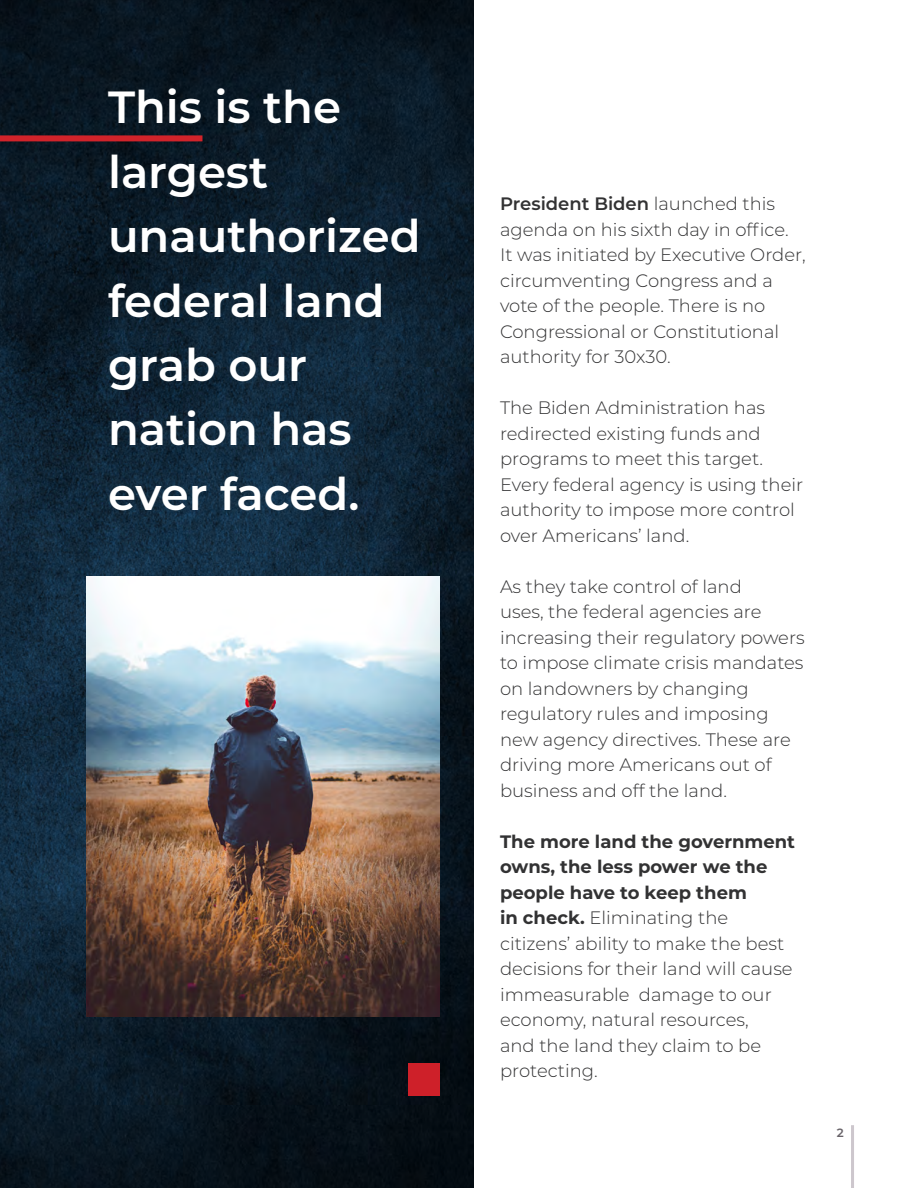
<style>
.page{position:relative;width:918px;height:1188px;background:#fff}
.page>*{position:absolute;margin:0;border:0;box-sizing:border-box;transform-origin:0 0}
.t1{font:600 45px/64.5px "Montserrat";color:#fff}
.t2{font:300 18px/25.5px "Montserrat";color:#323233}
.t3{font:600 12px "Montserrat";color:#686369}
.s1{font-weight:600}
.s2{font-weight:700}
</style>
<div class="page">
<img style="left:0;top:0;width:473px;height:1188px">
<img style="left:87px;top:576px;width:353px;height:441px">
<div style="left:0;top:135px;width:200px;height:6px;background:#d1232a"></div>
<div style="left:408px;top:1064px;width:32px;height:32px;background:#ce2029"></div>
<hr style="left:851px;top:1125px;width:3px;height:63px;background:#cdc7cd">
<p class="t1" style="left:108px;top:73px;width:314px">This is the largest unauthorized federal land grab our nation has ever faced.</p>
<p class="t2" style="left:500px;top:190px;width:307px"><span class="s1">President Biden</span> launched this agenda on his sixth day in office.<br>It was initiated by Executive Order, circumventing Congress and a vote of the people. There is no<br>Congressional or Constitutional authority for 30x30.</p>
<p class="t2" style="left:500px;top:394px;width:305px">The Biden Administration has redirected existing funds and programs to meet this target.<br>Every federal agency is using their authority to impose more control over Americans’ land.</p>
<p class="t2" style="left:500px;top:573px;width:306px">As they take control of land<br>uses, the federal agencies are increasing their regulatory powers to impose climate crisis mandates on landowners by changing regulatory rules and imposing new agency directives. These are driving more Americans out of business and off the land.</p>
<p class="t2" style="left:500px;top:828px;width:297px"><span class="s2">The more land the government owns, the less power we the people have to keep them<br>in check.</span> Eliminating the citizens’ ability to make the best decisions for their land will cause immeasurable damage to our economy, natural resources,<br>and the land they claim to be protecting.</p>
<p class="t3" style="left:837px;top:1124px;width:8px">2</p>
</div>
